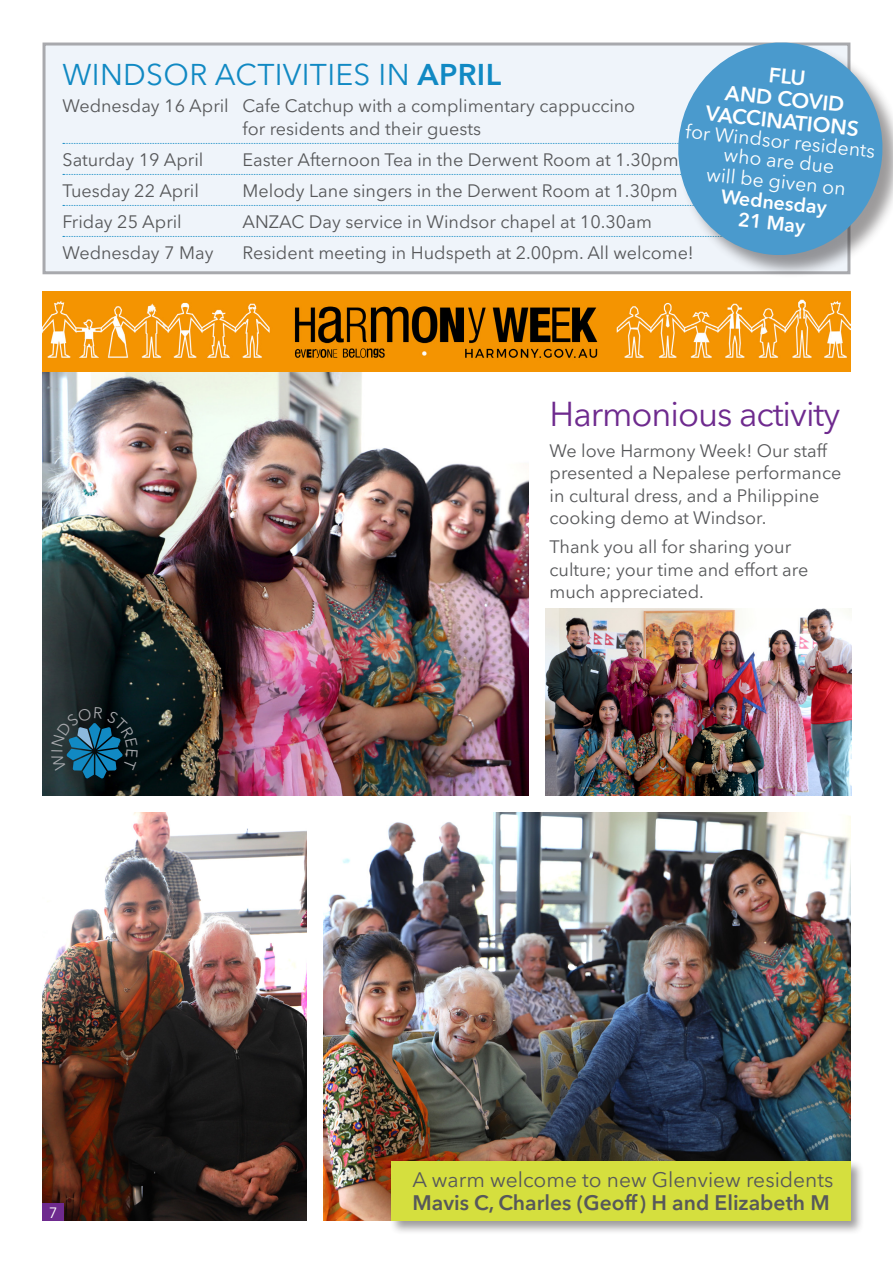
<style>
.page{position:relative;width:893px;height:1263px;background:#fff}
.page>*{position:absolute;margin:0;border:0;box-sizing:border-box;transform-origin:0 0}
.W_Heading_1{font:34.5px "Avenir Next LT Pro";letter-spacing:-.03em;color:#6e2a8e}
.t1{font:30px "Avenir Next LT Pro";letter-spacing:.01em;color:#1189c3}
.t2{font:600 21px/22.5px "Avenir Next LT Pro";color:#57585a}
.t3{font:600 21px/22.5px "Avenir Next LT Pro";color:#fff;text-align:center}
.t4{font:19.5px/20.5px "Avenir Next LT Pro";color:#fff;text-align:center}
.Text{font:18px/22.5px "Avenir Next LT Pro";color:#57585a}
.t5{font:15px "Avenir Next LT Pro";color:#fff}
.s1{font-weight:600}
.s2{font-weight:400}
</style>
<div class="page">
<img style="left:43px;top:812px;width:263px;height:408px">
<img style="left:545px;top:608px;width:306px;height:187px">
<img style="left:323px;top:812px;width:527px;height:408px">
<img style="left:43px;top:371px;width:485px;height:424px">
<img style="left:43px;top:291px;width:807px;height:80px">
<div style="left:43px;top:1203px;width:21px;height:17px;background:#6e2a8e"></div>
<div style="left:389px;top:1159px;width:476px;height:76px;background:#231f20;opacity:.45"></div>
<div style="left:391px;top:1161px;width:459px;height:59px;background:#d5df3e"></div>
<div style="left:44px;top:44px;width:805px;height:229px;background:#eff4fa"></div>
<svg style="left:63px;top:143px;width:610px;height:1px"></svg>
<svg style="left:63px;top:174px;width:610px;height:1px"></svg>
<svg style="left:63px;top:205px;width:610px;height:1px"></svg>
<svg style="left:63px;top:236px;width:610px;height:1px"></svg>
<div style="left:43px;top:43px;width:807px;height:231px;border:3px solid #a8a9ad"></div>
<div style="left:679px;top:43px;width:214px;height:234px;background:#231f20;opacity:.45"></div>
<svg style="left:673px;top:42px;width:215px;height:218px;fill:#4a9acd"></svg>
<svg style="left:51px;top:707px;width:87px;height:72px;background:#153c4d"></svg>
<p class="t1" style="left:63px;top:57px;width:440px">WINDSOR ACTIVITIES IN <span class="s1">APRIL</span></p>
<p class="Text" style="left:243px;top:95px;width:394px;text-indent:-180px">Wednesday 16 April Cafe Catchup with a complimentary cappuccino for residents and their guests</p>
<p class="Text" style="left:63px;top:148px;width:142px">Saturday 19 April</p>
<p class="Text" style="left:243px;top:148px;width:438px">Easter Afternoon Tea in the Derwent Room at 1.30pm</p>
<p class="Text" style="left:63px;top:179px;width:138px">Tuesday 22 April</p>
<p class="Text" style="left:243px;top:179px;width:437px">Melody Lane singers in the Derwent Room at 1.30pm</p>
<p class="Text" style="left:63px;top:210px;width:121px">Friday 25 April</p>
<p class="Text" style="left:243px;top:210px;width:411px">ANZAC Day service in Windsor chapel at 10.30am</p>
<p class="Text" style="left:63px;top:241px;width:153px">Wednesday 7 May</p>
<p class="Text" style="left:243px;top:241px;width:453px">Resident meeting in Hudspeth at 2.00pm. All welcome!</p>
<p class="t3" style="left:712px;top:57px;width:155px;rotate:6deg">FLU<br>AND COVID<br>VACCINATIONS</p>
<p class="t4" style="left:687px;top:121px;width:192px;rotate:6deg">for Windsor residents who are due<br>will be given on<br><span class="s1">Wednesday<br>21 May</span></p>
<p class="t5" style="left:49px;top:1203px;width:10px">7</p>
<p class="W_Heading_1" style="left:550px;top:393px;width:292px">Harmonious activity</p>
<p class="Text" style="left:550px;top:439px;width:293px">We love Harmony Week! Our staff presented a Nepalese performance in cultural dress, and a Philippine cooking demo at Windsor.</p>
<p class="Text" style="left:550px;top:536px;width:260px">Thank you all for sharing your culture; your time and effort are much appreciated.</p>
<p class="t2" style="left:412px;top:1169px;width:422px"><span class="s2">A warm welcome to new Glenview residents<br></span>Mavis C, Charles (Geoff) H and Elizabeth M</p>
</div>
